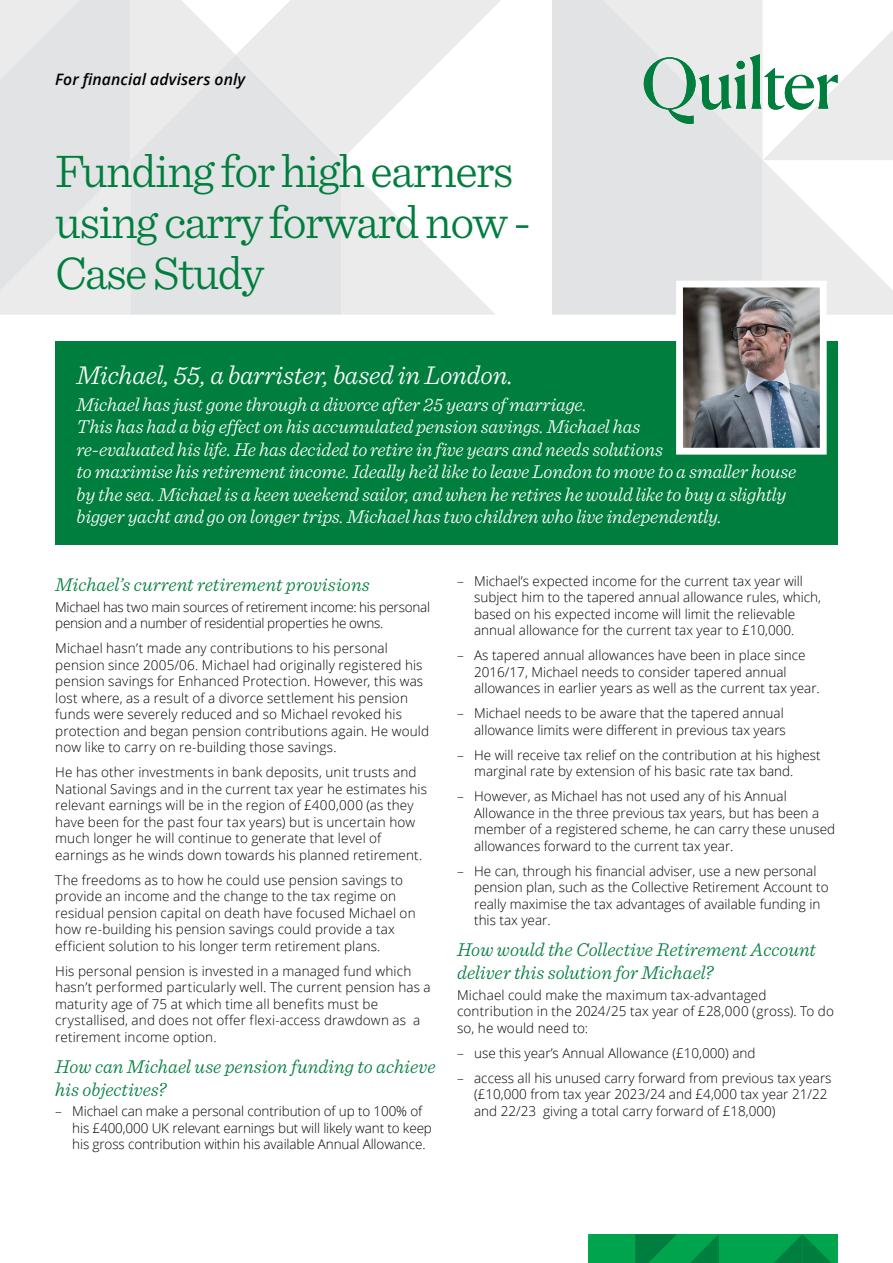
<style>
.page{position:relative;width:893px;height:1263px;background:#fff}
.page>*{position:absolute;margin:0;border:0;box-sizing:border-box;transform-origin:0 0}
.t1{font:300 48px/51px "Sentinel";letter-spacing:-.03em;color:#007e3e}
.t2{font:italic 300 27px "Sentinel";letter-spacing:-.01em;color:#fff}
.t3{font:italic 300 19.5px/22.5px "Sentinel";letter-spacing:-.01em;color:#fff}
.t4{font:italic 300 19.5px/22.5px "Sentinel";color:#007e3e}
.t5{font:italic 600 15.75px "Open Sans";letter-spacing:.005em;color:#000}
.t6{font:300 13.5px/16.5px "Open Sans";color:#000}
.t7{font:300 13.5px/16.5px "Open Sans";letter-spacing:-.02em;color:#000}
</style>
<div class="page">
<svg style="left:589px;top:1234px;width:249px;height:29px;background:#009948"></svg>
<svg style="left:763px;top:30px;width:130px;height:285px;fill:#ebebec"></svg>
<svg style="left:552px;top:0;width:211px;height:315px;background:#e3e4e5"></svg>
<svg style="left:0;top:0;width:501px;height:315px"></svg>
<svg style="left:130px;top:55px;width:211px;height:260px;background:#e3e4e5"></svg>
<svg style="left:644px;top:54px;width:194px;height:70px"></svg>
<div style="left:55px;top:341px;width:783px;height:204px;background:#007e3e"></div>
<img style="left:684px;top:289px;width:135px;height:158px">
<div style="left:676px;top:281px;width:151px;height:174px;border:7px solid #fff"></div>
<p class="t5" style="left:55px;top:69px;width:192px">For financial advisers only</p>
<h1 class="t1" style="left:55px;top:142px;width:477px">Funding for high earners using carry forward now -<br>Case Study</h1>
<h2 class="t2" style="left:77px;top:355px;width:438px">Michael, 55, a barrister, based in London.</h2>
<p class="t3" style="left:77px;top:392px;width:721px">Michael has just gone through a divorce after 25 years of marriage.<br>This has had a big effect on his accumulated pension savings. Michael has<br>re-evaluated his life. He has decided to retire in five years and needs solutions<br>to maximise his retirement income. Ideally he’d like to leave London to move to a smaller house by the sea. Michael is a keen weekend sailor, and when he retires he would like to buy a slightly bigger yacht and go on longer trips. Michael has two children who live independently.</p>
<h3 class="t4" style="left:55px;top:572px;width:316px">Michael’s current retirement provisions</h3>
<p class="t7" style="left:55px;top:598px;width:376px">Michael has two main sources of retirement income: his personal pension and a number of residential properties he owns.</p>
<p class="t6" style="left:55px;top:640px;width:375px">Michael hasn’t made any contributions to his personal pension since 2005/06. Michael had originally registered his pension savings for Enhanced Protection. However, this was lost where, as a result of a divorce settlement his pension funds were severely reduced and so Michael revoked his protection and began pension contributions again. He would now like to carry on re-building those savings.</p>
<p class="t6" style="left:55px;top:764px;width:373px">He has other investments in bank deposits, unit trusts and National Savings and in the current tax year he estimates his relevant earnings will be in the region of £400,000 (as they have been for the past four tax years) but is uncertain how much longer he will continue to generate that level of earnings as he winds down towards his planned retirement.</p>
<p class="t6" style="left:55px;top:871px;width:362px">The freedoms as to how he could use pension savings to provide an income and the change to the tax regime on residual pension capital on death have focused Michael on how re-building his pension savings could provide a tax efficient solution to his longer term retirement plans.</p>
<p class="t6" style="left:55px;top:962px;width:377px">His personal pension is invested in a managed fund which hasn’t performed particularly well. The current pension has a maturity age of 75 at which time all benefits must be crystallised, and does not offer flexi-access drawdown as a retirement income option.</p>
<h3 class="t4" style="left:55px;top:1054px;width:382px">How can Michael use pension funding to achieve his objectives?</h3>
<p class="t6" style="left:72px;top:1103px;width:361px;text-indent:-17px">– Michael can make a personal contribution of up to 100% of his £400,000 UK relevant earnings but will likely want to keep his gross contribution within his available Annual Allowance.</p>
<p class="t6" style="left:474px;top:572px;width:348px;text-indent:-17px">– Michael’s expected income for the current tax year will subject him to the tapered annual allowance rules, which, based on his expected income will limit the relievable annual allowance for the current tax year to £10,000.</p>
<p class="t6" style="left:474px;top:647px;width:347px;text-indent:-17px">– As tapered annual allowances have been in place since<br>2016/17, Michael needs to consider tapered annual allowances in earlier years as well as the current tax year.</p>
<p class="t6" style="left:457px;top:705px;width:330px;text-align:right">– Michael needs to be aware that the tapered annual allowance limits were different in previous tax years</p>
<p class="t6" style="left:474px;top:746px;width:348px;text-indent:-17px">– He will receive tax relief on the contribution at his highest marginal rate by extension of his basic rate tax band.</p>
<p class="t6" style="left:474px;top:788px;width:363px;text-indent:-17px">– However, as Michael has not used any of his Annual Allowance in the three previous tax years, but has been a member of a registered scheme, he can carry these unused allowances forward to the current tax year.</p>
<p class="t6" style="left:474px;top:862px;width:356px;text-indent:-17px">– He can, through his financial adviser, use a new personal pension plan, such as the Collective Retirement Account to really maximise the tax advantages of available funding in this tax year.</p>
<h3 class="t4" style="left:457px;top:937px;width:361px">How would the Collective Retirement Account deliver this solution for Michael?</h3>
<p class="t6" style="left:457px;top:986px;width:378px">Michael could make the maximum tax-advantaged contribution in the 2024/25 tax year of £28,000 (gross). To do so, he would need to:</p>
<p class="t6" style="left:457px;top:1044px;width:300px">– use this year’s Annual Allowance (£10,000) and</p>
<p class="t6" style="left:474px;top:1069px;width:359px;text-indent:-17px">– access all his unused carry forward from previous tax years (£10,000 from tax year 2023/24 and £4,000 tax year 21/22 and 22/23 giving a total carry forward of £18,000)</p>
</div>
